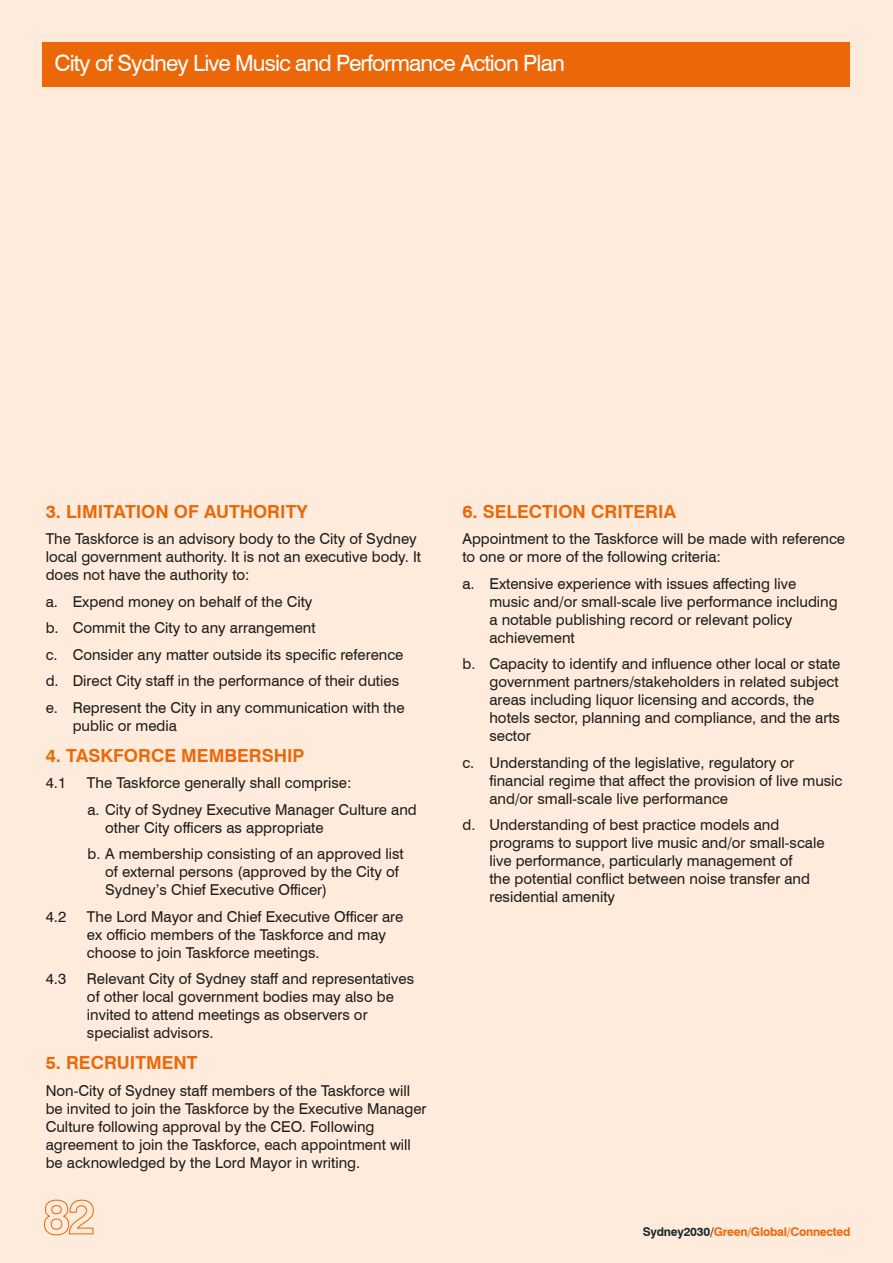
<style>
.page{position:relative;width:893px;height:1263px;background:#feebdc}
.page>*{position:absolute;margin:0;border:0;box-sizing:border-box;transform-origin:0 0}
.t1{font:22.5px "Swiss 721 BT";letter-spacing:-.04em;color:#fff}
.t2{font:700 18px "Swiss 721 BT";color:#ec6708}
.t3{font:15px/18px "Swiss 721 BT";color:#1d1d1b}
.t4{font:700 12px "Swiss 721 BT";letter-spacing:-.02em;color:#ec6708}
.s1{color:#1b272c}
</style>
<div class="page">
<svg style="left:44px;top:1199px;width:50px;height:36px"></svg>
<div style="left:43px;top:43px;width:807px;height:44px;background:#ec6708"></div>
<h1 class="t1" style="left:55px;top:50px;width:512px">City of Sydney Live Music and Performance Action Plan</h1>
<p class="t2" style="left:46px;top:500px;width:263px">3. LIMITATION OF AUTHORITY</p>
<p class="t3" style="left:46px;top:530px;width:377px">The Taskforce is an advisory body to the City of Sydney local government authority. It is not an executive body. It does not have the authority to:</p>
<p class="t3" style="left:46px;top:588px;width:360px;line-height:26.5px">a. Expend money on behalf of the City<br>b. Commit the City to any arrangement<br>c. Consider any matter outside its specific reference d. Direct City staff in the performance of their duties e. Represent the City in any communication with the</p>
<p class="t3" style="left:73px;top:716px;width:106px">public or media</p>
<p class="t2" style="left:46px;top:744px;width:260px">4. TASKFORCE MEMBERSHIP</p>
<p class="t3" style="left:46px;top:774px;width:22px">4.1</p>
<p class="t3" style="left:87px;top:769px;width:331px;line-height:26.5px">The Taskforce generally shall comprise:<br>a. City of Sydney Executive Manager Culture and</p>
<p class="t3" style="left:87px;top:814px;width:318px;line-height:26.5px;text-indent:18px">other City officers as appropriate<br>b. A membership consisting of an approved list</p>
<p class="t3" style="left:105px;top:863px;width:295px">of external persons (approved by the City of<br>Sydney’s Chief Executive Officer)</p>
<p class="t3" style="left:46px;top:907px;width:22px">4.2</p>
<p class="t3" style="left:87px;top:907px;width:318px">The Lord Mayor and Chief Executive Officer are ex officio members of the Taskforce and may choose to join Taskforce meetings.</p>
<p class="t3" style="left:46px;top:970px;width:22px">4.3</p>
<p class="t3" style="left:87px;top:970px;width:329px">Relevant City of Sydney staff and representatives of other local government bodies may also be invited to attend meetings as observers or specialist advisors.</p>
<p class="t2" style="left:46px;top:1052px;width:153px">5. RECRUITMENT</p>
<p class="t3" style="left:46px;top:1081px;width:382px">Non-City of Sydney staff members of the Taskforce will be invited to join the Taskforce by the Executive Manager Culture following approval by the CEO. Following agreement to join the Taskforce, each appointment will be acknowledged by the Lord Mayor in writing.</p>
<p class="t2" style="left:462px;top:500px;width:215px">6. SELECTION CRITERIA</p>
<p class="t3" style="left:462px;top:530px;width:384px">Appointment to the Taskforce will be made with reference to one or more of the following criteria:</p>
<p class="t3" style="left:489px;top:574px;width:350px;text-indent:-27px">a. Extensive experience with issues affecting live music and/or small-scale live performance including a notable publishing record or relevant policy achievement</p>
<p class="t3" style="left:489px;top:655px;width:353px;text-indent:-27px">b. Capacity to identify and influence other local or state government partners/stakeholders in related subject areas including liquor licensing and accords, the hotels sector, planning and compliance, and the arts sector</p>
<p class="t3" style="left:489px;top:753px;width:355px;text-indent:-27px">c. Understanding of the legislative, regulatory or financial regime that affect the provision of live music and/or small-scale live performance</p>
<p class="t3" style="left:489px;top:816px;width:337px;text-indent:-27px">d. Understanding of best practice models and programs to support live music and/or small-scale live performance, particularly management of<br>the potential conflict between noise transfer and residential amenity</p>
<p class="t4" style="left:643px;top:1224px;width:209px"><span class="s1">Sydney2030/</span>Green/Global/Connected</p>
</div>
